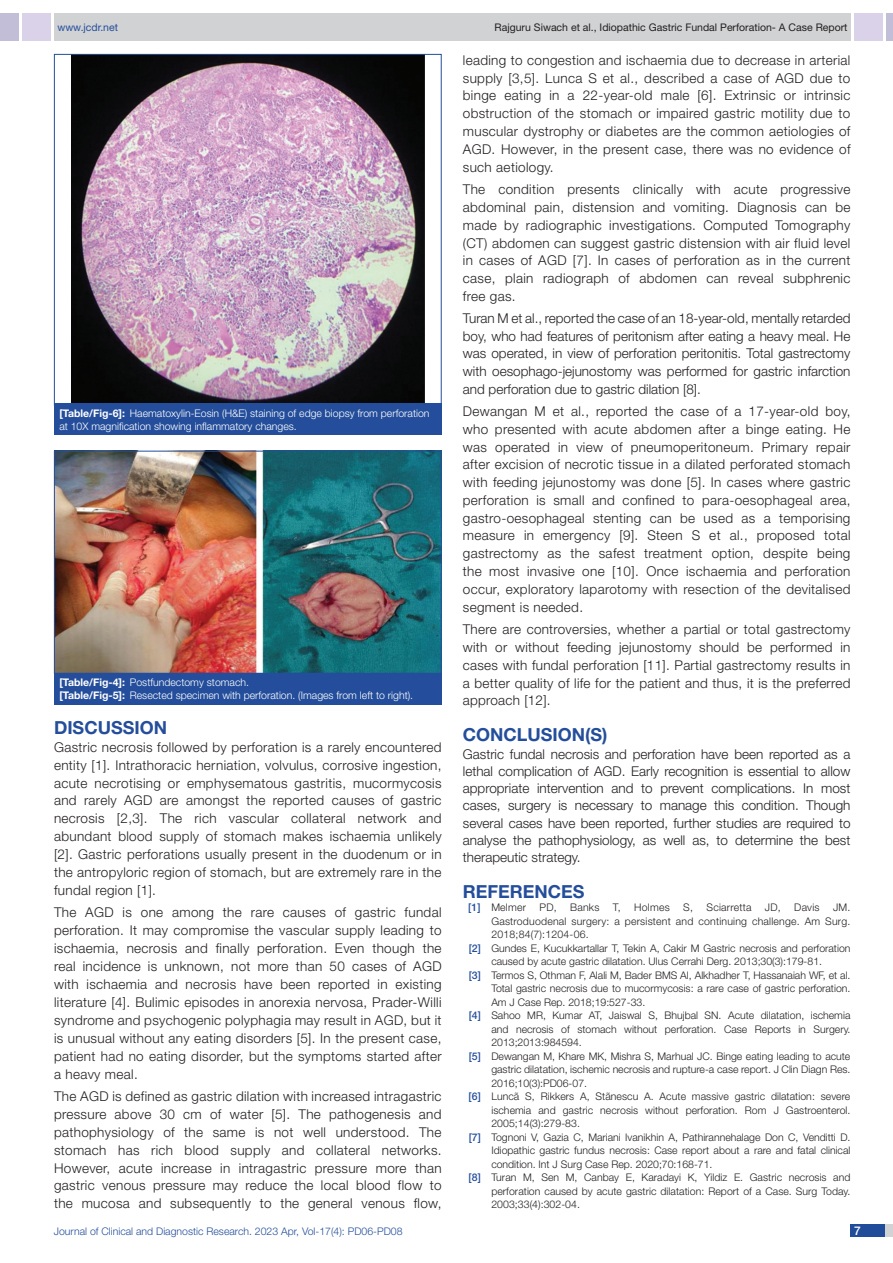
<style>
.page{position:relative;width:893px;height:1263px;background:#fff}
.page>*{position:absolute;margin:0;border:0;box-sizing:border-box;transform-origin:0 0}
.Heading{font:700 18px "Helvetica Neue";color:#244e9b}
.Body_text{font:300 13.5px/18px "Helvetica Neue";letter-spacing:.025em;color:#231f20;text-align:justify}
.t1{font:500 12px "Helvetica Neue";color:#fff}
.t2{font:300 10.5px "Helvetica Neue";color:#231f20}
.TABLE_FIG{font:300 10.5px/12.6px "Helvetica Neue";color:#fff}
.t3{font:300 10.5px "Helvetica Neue";letter-spacing:.02em;color:#231f20}
.t4{font:300 10.5px "Helvetica Neue";color:#244e9b}
.t5{font:10.5px "Helvetica Neue";color:#231f20}
.t6{font:10.5px "Helvetica Neue";color:#244e9b}
.s1{font-weight:700}
.s2{font-weight:500;color:#244e9b}
</style>
<div class="page">
<div style="left:54px;top:13px;width:796px;height:28px;background:#d1d2d4"></div>
<div style="left:0;top:13px;width:19px;height:28px;background:#c2bed7"></div>
<div style="left:22px;top:13px;width:29px;height:28px;background:#d9d2e8"></div>
<div style="left:886px;top:13px;width:7px;height:28px;background:#c2bed7"></div>
<div style="left:854px;top:13px;width:29px;height:28px;background:#d9d2e8"></div>
<div style="left:850px;top:1224px;width:43px;height:13px;background:#d1d2d4"></div>
<div style="left:850px;top:1224px;width:35px;height:13px;background:#214c99"></div>
<img style="left:56px;top:453px;width:384px;height:219px">
<div style="left:54px;top:451px;width:388px;height:223px;border:1px solid #244e9b"></div>
<div style="left:54px;top:673px;width:388px;height:31px;background:#244e9b"></div>
<img style="left:71px;top:56px;width:353px;height:347px">
<div style="left:54px;top:403px;width:388px;height:32px;background:#244e9b"></div>
<p class="t6" style="left:57px;top:21px;width:62px">www.jcdr.net</p>
<p class="t5" style="left:495px;top:21px;width:354px">Rajguru Siwach et al., Idiopathic Gastric Fundal Perforation- A Case Report</p>
<p class="TABLE_FIG" style="left:59px;top:407px;width:372px"><span class="s1">[Table/Fig-6]:</span> Haematoxylin-Eosin (H&amp;E) staining of edge biopsy from perforation at 10X magnification showing inflammatory changes.</p>
<p class="TABLE_FIG" style="left:59px;top:676px;width:191px"><span class="s1">[Table/Fig-4]:</span> Postfundectomy stomach.</p>
<p class="TABLE_FIG" style="left:59px;top:689px;width:355px"><span class="s1">[Table/Fig-5]:</span> Resected specimen with perforation. (Images from left to right).</p>
<p class="Heading" style="left:54px;top:716px;width:115px">DISCUSSION</p>
<p class="Body_text" style="left:54px;top:738px;width:389px">Gastric necrosis followed by perforation is a rarely encountered entity [1]. Intrathoracic herniation, volvulus, corrosive ingestion, acute necrotising or emphysematous gastritis, mucormycosis and rarely AGD are amongst the reported causes of gastric necrosis [2,3]. The rich vascular collateral network and abundant blood supply of stomach makes ischaemia unlikely [2]. Gastric perforations usually present in the duodenum or in the antropyloric region of stomach, but are extremely rare in the fundal region [1].</p>
<p class="Body_text" style="left:54px;top:903px;width:389px">The AGD is one among the rare causes of gastric fundal perforation. It may compromise the vascular supply leading to ischaemia, necrosis and finally perforation. Even though the real incidence is unknown, not more than 50 cases of AGD with ischaemia and necrosis have been reported in existing literature [4]. Bulimic episodes in anorexia nervosa, Prader-Willi syndrome and psychogenic polyphagia may result in AGD, but it is unusual without any eating disorders [5]. In the present case, patient had no eating disorder, but the symptoms started after a heavy meal.</p>
<p class="Body_text" style="left:54px;top:1087px;width:389px">The AGD is defined as gastric dilation with increased intragastric pressure above 30 cm of water [5]. The pathogenesis and pathophysiology of the same is not well understood. The stomach has rich blood supply and collateral networks.<br>However, acute increase in intragastric pressure more than gastric venous pressure may reduce the local blood flow to the mucosa and subsequently to the general venous flow,</p>
<p class="Body_text" style="left:463px;top:51px;width:389px">leading to congestion and ischaemia due to decrease in arterial supply [3,5]. Lunca S et al., described a case of AGD due to binge eating in a 22-year-old male [6]. Extrinsic or intrinsic obstruction of the stomach or impaired gastric motility due to muscular dystrophy or diabetes are the common aetiologies of AGD. However, in the present case, there was no evidence of such aetiology.</p>
<p class="Body_text" style="left:463px;top:180px;width:389px">The condition presents clinically with acute progressive abdominal pain, distension and vomiting. Diagnosis can be made by radiographic investigations. Computed Tomography (CT) abdomen can suggest gastric distension with air fluid level in cases of AGD [7]. In cases of perforation as in the current case, plain radiograph of abdomen can reveal subphrenic free gas.</p>
<p class="Body_text" style="left:463px;top:309px;width:389px">Turan M et al., reported the case of an 18-year-old, mentally retarded boy, who had features of peritonism after eating a heavy meal. He was operated, in view of perforation peritonitis. Total gastrectomy with oesophago-jejunostomy was performed for gastric infarction and perforation due to gastric dilation [8].</p>
<p class="Body_text" style="left:463px;top:402px;width:389px">Dewangan M et al., reported the case of a 17-year-old boy, who presented with acute abdomen after a binge eating. He was operated in view of pneumoperitoneum. Primary repair after excision of necrotic tissue in a dilated perforated stomach with feeding jejunostomy was done [5]. In cases where gastric perforation is small and confined to para-oesophageal area, gastro-oesophageal stenting can be used as a temporising measure in emergency [9]. Steen S et al., proposed total gastrectomy as the safest treatment option, despite being the most invasive one [10]. Once ischaemia and perforation occur, exploratory laparotomy with resection of the devitalised segment is needed.</p>
<p class="Body_text" style="left:463px;top:620px;width:389px">There are controversies, whether a partial or total gastrectomy with or without feeding jejunostomy should be performed in cases with fundal perforation [11]. Partial gastrectomy results in a better quality of life for the patient and thus, it is the preferred approach [12].</p>
<p class="Heading" style="left:463px;top:724px;width:146px">CONCLUSION(S)</p>
<p class="Body_text" style="left:463px;top:745px;width:389px;line-height:17.2px">Gastric fundal necrosis and perforation have been reported as a lethal complication of AGD. Early recognition is essential to allow appropriate intervention and to prevent complications. In most cases, surgery is necessary to manage this condition. Though several cases have been reported, further studies are required to analyse the pathophysiology, as well as, to determine the best therapeutic strategy.</p>
<p class="Heading" style="left:463px;top:880px;width:123px">REFERENCES</p>
<p class="t2" style="left:468px;top:901px;width:59px"><span class="s2">[1]</span> Melmer</p>
<p class="t2" style="left:540px;top:901px;width:19px">PD,</p>
<p class="t2" style="left:570px;top:901px;width:31px">Banks</p>
<p class="t2" style="left:613px;top:901px;width:9px">T,</p>
<p class="t2" style="left:634px;top:901px;width:37px">Holmes</p>
<p class="t2" style="left:683px;top:901px;width:11px">S,</p>
<p class="t3" style="left:706px;top:901px;width:46px">Sciarretta</p>
<p class="t2" style="left:765px;top:901px;width:17px">JD,</p>
<p class="t2" style="left:794px;top:901px;width:27px">Davis</p>
<p class="t2" style="left:833px;top:901px;width:19px">JM.</p>
<p class="t3" style="left:491px;top:915px;width:361px">Gastroduodenal surgery: a persistent and continuing challenge. Am Surg.</p>
<p class="t3" style="left:491px;top:928px;width:99px">2018;84(7):1204-06.</p>
<p class="t2" style="left:469px;top:942px;width:383px"><span class="s2">[2]</span> Gundes E, Kucukkartallar T, Tekin A, Cakir M Gastric necrosis and perforation</p>
<p class="t2" style="left:491px;top:955px;width:332px">caused by acute gastric dilatation. Ulus Cerrahi Derg. 2013;30(3):179-81.</p>
<p class="t2" style="left:469px;top:969px;width:383px"><span class="s2">[3]</span> Termos S, Othman F, Alali M, Bader BMS Al, Alkhadher T, Hassanaiah WF, et al.</p>
<p class="t2" style="left:491px;top:982px;width:361px">Total gastric necrosis due to mucormycosis: a rare case of gastric perforation.</p>
<p class="t2" style="left:491px;top:996px;width:155px">Am J Case Rep. 2018;19:527-33.</p>
<p class="t2" style="left:469px;top:1009px;width:383px"><span class="s2">[4]</span> Sahoo MR, Kumar AT, Jaiswal S, Bhujbal SN. Acute dilatation, ischemia</p>
<p class="t2" style="left:491px;top:1023px;width:361px">and necrosis of stomach without perforation. Case Reports in Surgery.</p>
<p class="t2" style="left:491px;top:1036px;width:92px">2013;2013:984594.</p>
<p class="t2" style="left:469px;top:1050px;width:383px"><span class="s2">[5]</span> Dewangan M, Khare MK, Mishra S, Marhual JC. Binge eating leading to acute</p>
<p class="t2" style="left:491px;top:1063px;width:361px">gastric dilatation, ischemic necrosis and rupture-a case report. J Clin Diagn Res.</p>
<p class="t2" style="left:491px;top:1077px;width:97px">2016;10(3):PD06-07.</p>
<p class="t2" style="left:469px;top:1090px;width:383px"><span class="s2">[6]</span> Luncã S, Rikkers A, Stãnescu A. Acute massive gastric dilatation: severe</p>
<p class="t2" style="left:491px;top:1104px;width:361px">ischemia and gastric necrosis without perforation. Rom J Gastroenterol.</p>
<p class="t2" style="left:491px;top:1117px;width:90px">2005;14(3):279-83.</p>
<p class="t2" style="left:469px;top:1131px;width:383px"><span class="s2">[7]</span> Tognoni V, Gazia C, Mariani Ivanikhin A, Pathirannehalage Don C, Venditti D.</p>
<p class="t2" style="left:491px;top:1144px;width:361px">Idiopathic gastric fundus necrosis: Case report about a rare and fatal clinical</p>
<p class="t2" style="left:491px;top:1158px;width:223px">condition. Int J Surg Case Rep. 2020;70:168-71.</p>
<p class="t2" style="left:469px;top:1171px;width:383px"><span class="s2">[8]</span> Turan M, Sen M, Canbay E, Karadayi K, Yildiz E. Gastric necrosis and</p>
<p class="t2" style="left:491px;top:1185px;width:361px">perforation caused by acute gastric dilatation: Report of a Case. Surg Today.</p>
<p class="t2" style="left:491px;top:1198px;width:90px">2003;33(4):302-04.</p>
<p class="t4" style="left:54px;top:1225px;width:350px">Journal of Clinical and Diagnostic Research. 2023 Apr, Vol-17(4): PD06-PD08</p>
<p class="t1" style="left:854px;top:1223px;width:8px">7</p>
</div>
